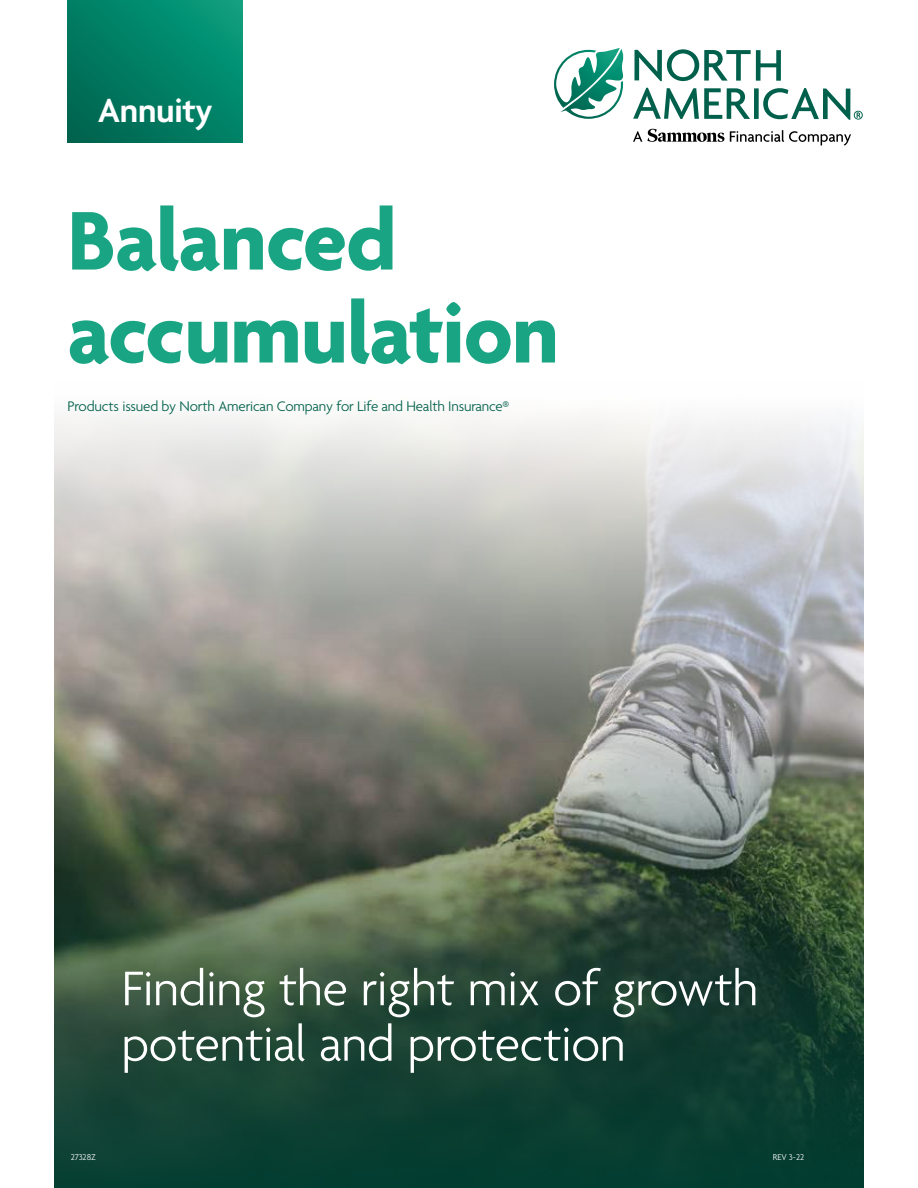
<style>
.page{position:relative;width:918px;height:1188px;background:#fff}
.page>*{position:absolute;margin:0;border:0;box-sizing:border-box;transform-origin:0 0}
.t1{font:700 90px/93px "Agenda";letter-spacing:-.01em;color:#19a583}
.t2{font:300 52.5px/55.5px "Agenda";letter-spacing:-.01em;color:#fff}
.t3{font:600 36px "Agenda";letter-spacing:-.01em;color:#fff}
.t4{font:300 15px "Agenda";letter-spacing:-.01em;color:#00604b}
.t5{font:300 9.15px "Agenda";color:#fff}
</style>
<div class="page">
<svg style="left:634px;top:49px;width:147px;height:32px"></svg>
<svg style="left:633px;top:88px;width:117px;height:31px"></svg>
<div style="left:754px;top:88px;width:5px;height:31px;background:#00604b"></div>
<svg style="left:554px;top:48px;width:70px;height:71px"></svg>
<svg style="left:730px;top:130px;width:121px;height:16px"></svg>
<svg style="left:633px;top:129px;width:91px;height:13px"></svg>
<svg style="left:763px;top:88px;width:100px;height:32px"></svg>
<svg style="left:54px;top:594px;width:810px;height:594px;background:#4f6457"></svg>
<svg style="left:68px;top:0;width:175px;height:142px;background:#008065"></svg>
<h3 class="t3" style="left:98px;top:91px;width:116px">Annuity</h3>
<h1 class="t1" style="left:68px;top:200px;width:493px">Balanced accumulation</h1>
<p class="t4" style="left:68px;top:399px;width:443px">Products issued by North American Company for Life and Health Insurance®</p>
<h2 class="t2" style="left:122px;top:964px;width:638px">Finding the right mix of growth potential and protection</h2>
<p class="t5" style="left:71px;top:1152px;width:27px">27328Z</p>
<p class="t5" style="left:773px;top:1152px;width:33px">REV 3-22</p>
</div>
